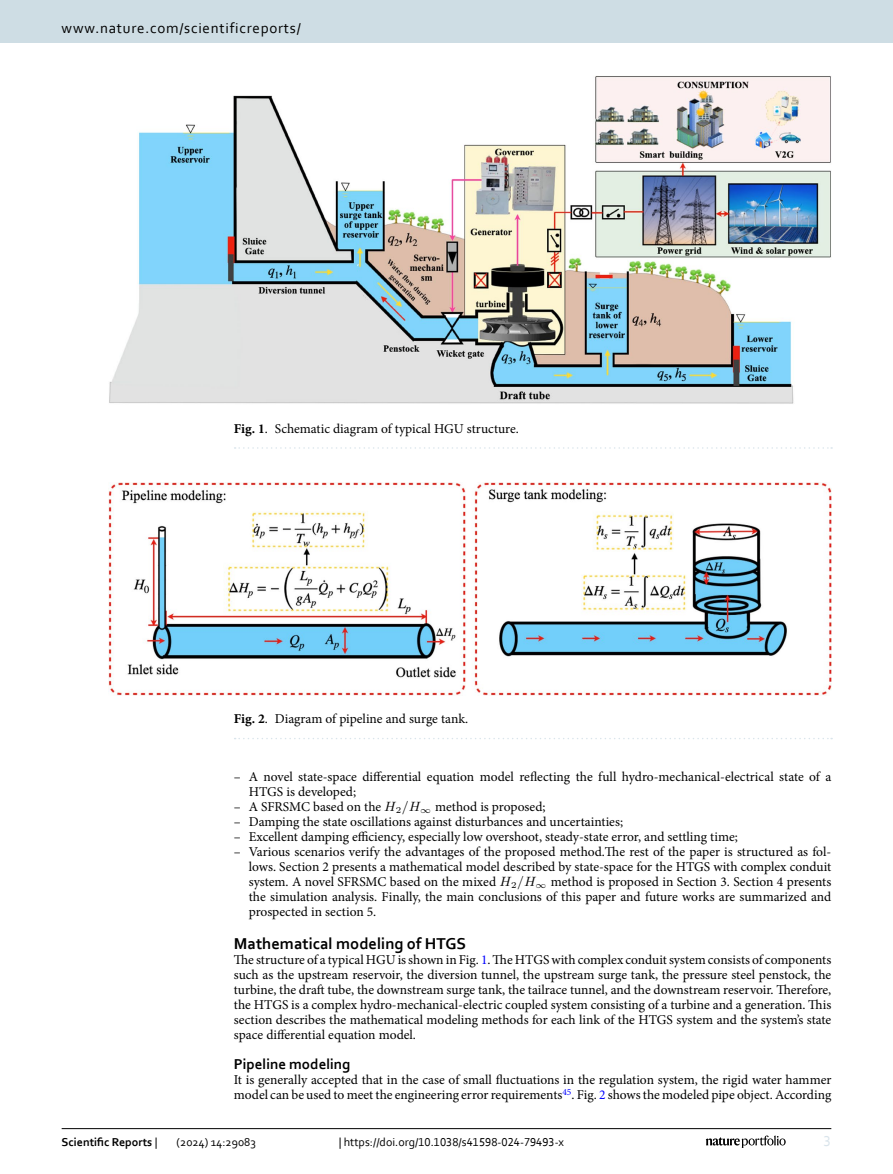
<style>
.page{position:relative;width:893px;height:1174px;background:#fff}
.page>*{position:absolute;margin:0;border:0;box-sizing:border-box;transform-origin:0 0}
.Head_1{font:700 16.5px "Corbel";color:#000}
.t1{font:15px "Corbel";letter-spacing:.05em;color:#000}
.Head_2{font:700 15px "Corbel";color:#000}
.t2{font:15px "Corbel";color:#d9e4eb}
.Body_Text{font:13.5px/15px "Minion Pro";color:#000}
.Figure_Caption{font:13.5px "Minion Pro";color:#000}
.t3{font:12px "Corbel";color:#000}
.t4{font:700 12px "Corbel";color:#000}
.s1{font-weight:700}
.s2{font-family:"LM Math Italic 9"}
.s3{color:#00f}
.s4{font-weight:400}
</style>
<div class="page">
<img style="left:109px;top:482px;width:722px;height:213px">
<svg style="left:235px;top:738px;width:597px;height:1px"></svg>
<img style="left:109px;top:76px;width:722px;height:328px">
<svg style="left:235px;top:447px;width:597px;height:2px"></svg>
<hr style="left:62px;top:1128px;width:769px;height:1px;background:#000">
<svg style="left:706px;top:1135px;width:80px;height:12px"></svg>
<div style="left:0;top:0;width:893px;height:43px;background:#cedde4"></div>
<p class="t1" style="left:62px;top:18px;width:241px">www.nature.com/scientificreports/</p>
<p class="Figure_Caption" style="left:234px;top:419px;width:286px"><span class="s1">Fig. 1</span>. Schematic diagram of typical HGU structure.</p>
<p class="Figure_Caption" style="left:234px;top:710px;width:236px"><span class="s1">Fig. 2</span>. Diagram of pipeline and surge tank.</p>
<p class="Body_Text" style="left:249px;top:769px;width:584px;text-indent:-15px">– A novel state-space differential equation model reflecting the full hydro-mechanical-electrical state of a<br>HTGS is developed;</p>
<p class="Body_Text" style="left:234px;top:799px;width:313px">– A SFRSMC based on the <span class="s2">H</span><sub>2</sub><span class="s2">/H</span>∞ method is proposed;</p>
<p class="Body_Text" style="left:234px;top:814px;width:391px">– Damping the state oscillations against disturbances and uncertainties;</p>
<p class="Body_Text" style="left:234px;top:829px;width:505px">– Excellent damping efficiency, especially low overshoot, steady-state error, and settling time;</p>
<p class="Body_Text" style="left:249px;top:844px;width:584px;text-align:justify;text-indent:-15px">– Various scenarios verify the advantages of the proposed method.The rest of the paper is structured as fol&shy;lows. Section 2 presents a mathematical model described by state-space for the HTGS with complex conduit system. A novel SFRSMC based on the mixed <span class="s2">H</span><sub>2</sub><span class="s2">/H</span>∞ method is proposed in Section 3. Section 4 presents the simulation analysis. Finally, the main conclusions of this paper and future works are summarized and prospected in section 5.</p>
<p class="Head_1" style="left:234px;top:933px;width:234px">Mathematical modeling of HTGS</p>
<p class="Body_Text" style="left:234px;top:952px;width:599px;text-align:justify">The structure of a typical HGU is shown in Fig. <span class="s3">1</span>. The HTGS with complex conduit system consists of components such as the upstream reservoir, the diversion tunnel, the upstream surge tank, the pressure steel penstock, the turbine, the draft tube, the downstream surge tank, the tailrace tunnel, and the downstream reservoir. Therefore, the HTGS is a complex hydro-mechanical-electric coupled system consisting of a turbine and a generation. This section describes the mathematical modeling methods for each link of the HTGS system and the system’s state space differential equation model.</p>
<p class="Head_2" style="left:234px;top:1055px;width:118px">Pipeline modeling</p>
<p class="Body_Text" style="left:234px;top:1072px;width:599px">It is generally accepted that in the case of small fluctuations in the regulation system, the rigid water hammer model can be used to meet the engineering error requirements<sup>45</sup>. Fig. <span class="s3">2</span> shows the modeled pipe object. According</p>
<p class="t4" style="left:62px;top:1134px;width:97px">Scientific Reports <span class="s4">|</span></p>
<p class="t3" style="left:177px;top:1134px;width:81px">(2024) 14:29083</p>
<p class="t3" style="left:339px;top:1134px;width:227px">| https://doi.org/10.1038/s41598-024-79493-x</p>
<p class="t2" style="left:824px;top:1132px;width:9px">3</p>
</div>
